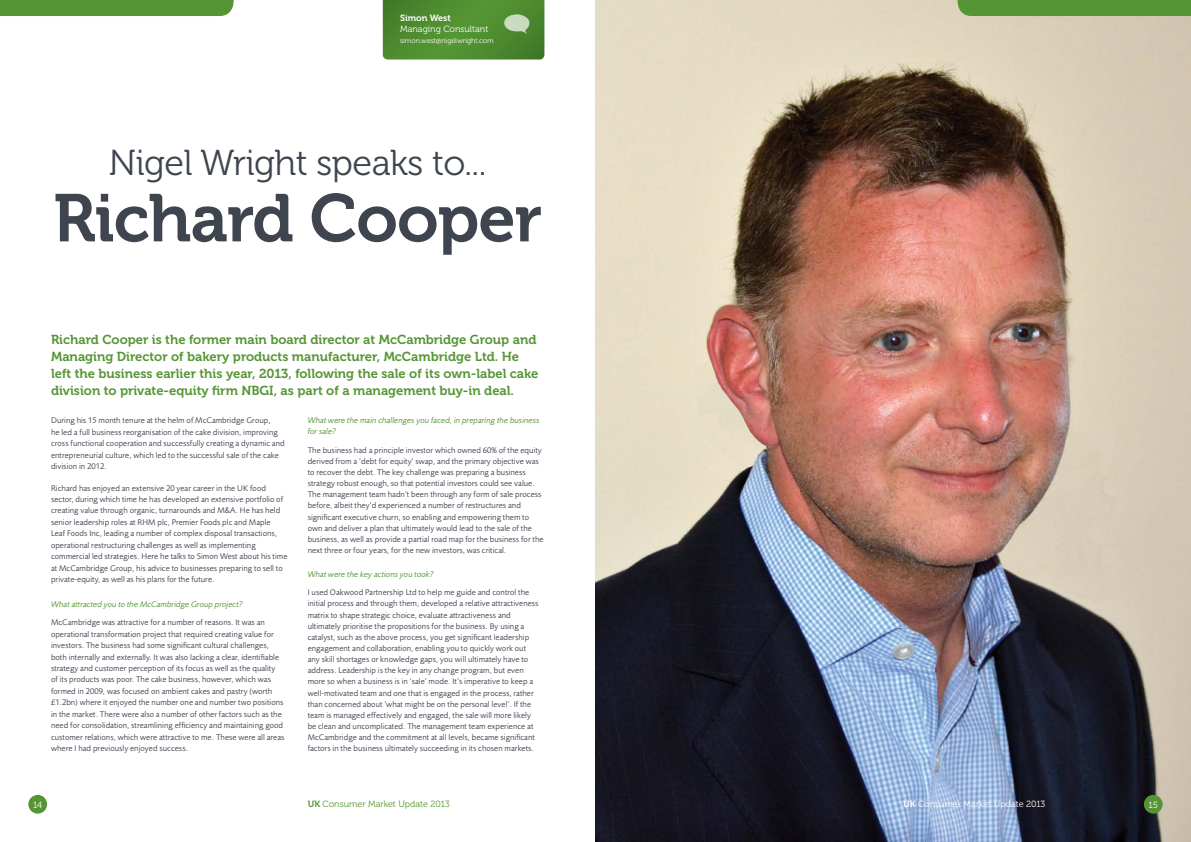
<style>
.page{position:relative;width:1191px;height:842px;background:#fff}
.page>*{position:absolute;margin:0;border:0;box-sizing:border-box;transform-origin:0 0}
.t1{font:67px "Museo 700";letter-spacing:-.015em;color:#3f454f}
.t2{font:36px "Museo 300";letter-spacing:-.015em;color:#3f454f}
.t3{font:13px/17px "Museo 700";color:#559534}
.t4{font:9px "Museo 300";color:#fff}
.t5{font:9px "Museo 300";color:#559534}
.t6{font:9px "Museo 700";color:#fff}
.t7{font:8.5px/11.5px "Foundry Sans";letter-spacing:.005em;color:#3f454f}
.t8{font:italic 8.5px/11.2px "Foundry Sans";letter-spacing:.005em;color:#559534}
.t9{font:7px "Museo 300";color:#fff}
.s1{font-family:"Museo 700"}
</style>
<div class="page">
<img style="left:595px;top:0;width:596px;height:842px">
<div style="left:0;top:0;width:234px;height:16px;background:#559534"></div>
<div style="left:28px;top:795px;width:19px;height:19px;background:#559534;border-radius:50%"></div>
<div style="left:957px;top:0;width:234px;height:16px;background:#559534"></div>
<div style="left:1143px;top:795px;width:19px;height:19px;background:#559534;border-radius:50%"></div>
<svg style="left:383px;top:0;width:161px;height:60px;background:#538f36"></svg>
<p class="t6" style="left:400px;top:13px;width:52px">Simon West</p>
<p class="t4" style="left:400px;top:24px;width:90px">Managing Consultant</p>
<p class="t9" style="left:400px;top:37px;width:95px">simon.west@nigelwright.com</p>
<h2 class="t2" style="left:109px;top:144px;width:379px">Nigel Wright speaks to...</h2>
<h1 class="t1" style="left:53px;top:181px;width:490px">Richard Cooper</h1>
<p class="t3" style="left:51px;top:332px;width:489px">Richard Cooper is the former main board director at McCambridge Group and Managing Director of bakery products manufacturer, McCambridge Ltd. He left the business earlier this year, 2013, following the sale of its own-label cake division to private-equity firm NBGI, as part of a management buy-in deal.</p>
<p class="t7" style="left:51px;top:415px;width:235px">During his 15 month tenure at the helm of McCambridge Group,<br>he led a full business reorganisation of the cake division, improving cross functional cooperation and successfully creating a dynamic and entrepreneurial culture, which led to the successful sale of the cake division in 2012.</p>
<p class="t7" style="left:51px;top:482px;width:238px">Richard has enjoyed an extensive 20 year career in the UK food sector, during which time he has developed an extensive portfolio of creating value through organic, turnarounds and M&amp;A. He has held senior leadership roles at RHM plc, Premier Foods plc and Maple<br>Leaf Foods Inc, leading a number of complex disposal transactions, operational restructuring challenges as well as implementing commercial led strategies. Here he talks to Simon West about his time at McCambridge Group, his advice to businesses preparing to sell to private-equity, as well as his plans for the future.</p>
<p class="t8" style="left:51px;top:598px;width:193px">What attracted you to the McCambridge Group project?</p>
<p class="t7" style="left:51px;top:616px;width:235px">McCambridge was attractive for a number of reasons. It was an operational transformation project that required creating value for investors. The business had some significant cultural challenges, both internally and externally. It was also lacking a clear, identifiable strategy and customer perception of its focus as well as the quality<br>of its products was poor. The cake business, however, which was formed in 2009, was focused on ambient cakes and pastry (worth £1.2bn) where it enjoyed the number one and number two positions in the market. There were also a number of other factors such as the need for consolidation, streamlining efficiency and maintaining good customer relations, which were attractive to me. These were all areas where I had previously enjoyed success.</p>
<p class="t8" style="left:308px;top:415px;width:233px">What were the main challenges you faced, in preparing the business for sale?</p>
<p class="t7" style="left:308px;top:444px;width:237px;line-height:11.2px">The business had a principle investor which owned 60% of the equity derived from a ‘debt for equity’ swap, and the primary objective was to recover the debt. The key challenge was preparing a business strategy robust enough, so that potential investors could see value.<br>The management team hadn’t been through any form of sale process before, albeit they’d experienced a number of restructures and significant executive churn, so enabling and empowering them to own and deliver a plan that ultimately would lead to the sale of the business, as well as provide a partial road map for the business for the next three or four years, for the new investors, was critical.</p>
<p class="t8" style="left:308px;top:568px;width:127px">What were the key actions you took?</p>
<p class="t7" style="left:308px;top:587px;width:232px;line-height:11.2px">I used Oakwood Partnership Ltd to help me guide and control the initial process and through them, developed a relative attractiveness matrix to shape strategic choice, evaluate attractiveness and ultimately prioritise the propositions for the business. By using a catalyst, such as the above process, you get significant leadership engagement and collaboration, enabling you to quickly work out any skill shortages or knowledge gaps, you will ultimately have to address. Leadership is the key in any change program, but even more so when a business is in ‘sale’ mode. It’s imperative to keep a well-motivated team and one that is engaged in the process, rather than concerned about ‘what might be on the personal level’. If the team is managed effectively and engaged, the sale will more likely be clean and uncomplicated. The management team experience at McCambridge and the commitment at all levels, became significant factors in the business ultimately succeeding in its chosen markets.</p>
<p class="t4" style="left:33px;top:800px;width:11px">14</p>
<p class="t5" style="left:308px;top:799px;width:144px"><span class="s1">UK</span> Consumer Market Update 2013</p>
<p class="t4" style="left:903px;top:799px;width:144px"><span class="s1">UK</span> Consumer Market Update 2013</p>
<p class="t4" style="left:1148px;top:800px;width:11px">15</p>
</div>
